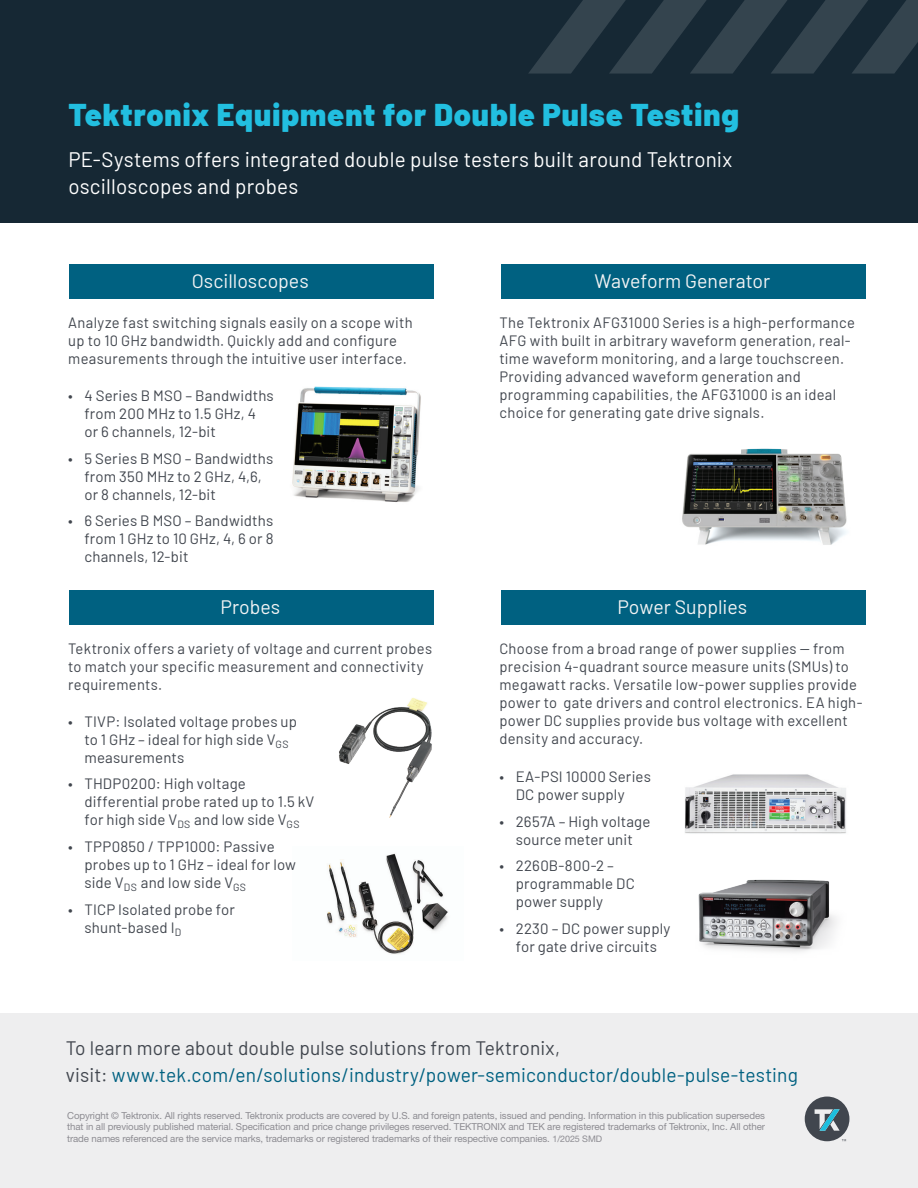
<style>
.page{position:relative;width:918px;height:1188px;background:#fff}
.page>*{position:absolute;margin:0;border:0;box-sizing:border-box;transform-origin:0 0}
.t1{font:900 31.5px "Barlow";letter-spacing:.03em;color:#22bfe0}
.t2{font:21px/27px "Barlow";letter-spacing:.01em;color:#fff}
.t3{font:19.5px/27px "Barlow";letter-spacing:.01em;color:#006181}
.t4{font:19.5px "Barlow";color:#f2f3f4}
.t5{font:15px/18px "Barlow";letter-spacing:.02em;color:#41464e}
.t6{font:9.6px/11.6px "Helvetica Neue LT Std";letter-spacing:-.01em;color:#8d8c92;text-align:justify}
.s1{color:#41464e}
.s2{font-size:9px}
</style>
<div class="page">
<img style="left:327px;top:853px;width:121px;height:101px">
<div style="left:0;top:0;width:918px;height:222px;background:#162834"></div>
<svg style="left:528px;top:0;width:390px;height:74px"></svg>
<img style="left:682px;top:448px;width:165px;height:97px">
<div style="left:0;top:1014px;width:918px;height:174px;background:#eeeeef"></div>
<svg style="left:805px;top:1097px;width:44px;height:44px"></svg>
<img style="left:339px;top:698px;width:93px;height:120px">
<img style="left:292px;top:386px;width:129px;height:116px">
<img style="left:698px;top:879px;width:139px;height:73px">
<img style="left:685px;top:774px;width:161px;height:60px">
<div style="left:69px;top:265px;width:364px;height:34px;background:#006181"></div>
<div style="left:69px;top:590px;width:364px;height:34px;background:#006181"></div>
<div style="left:501px;top:265px;width:364px;height:34px;background:#006181"></div>
<div style="left:501px;top:590px;width:364px;height:34px;background:#006181"></div>
<h1 class="t1" style="left:68px;top:91px;width:672px">Tektronix Equipment for Double Pulse Testing</h1>
<h2 class="t2" style="left:68px;top:144px;width:665px">PE-Systems offers integrated double pulse testers built around Tektronix oscilloscopes and probes</h2>
<h3 class="t4" style="left:192px;top:267px;width:118px">Oscilloscopes</h3>
<p class="t5" style="left:68px;top:313px;width:346px">Analyze fast switching signals easily on a scope with up to 10 GHz bandwidth. Quickly add and configure measurements through the intuitive user interface.</p>
<p class="t5" style="left:84px;top:386px;width:191px;text-indent:-16px">• 4 Series B MSO – Bandwidths from 200 MHz to 1.5 GHz, 4<br>or 6 channels, 12-bit</p>
<p class="t5" style="left:84px;top:448px;width:190px;text-indent:-16px">• 5 Series B MSO – Bandwidths from 350 MHz to 2 GHz, 4,6, or 8 channels, 12-bit</p>
<p class="t5" style="left:84px;top:511px;width:191px;text-align:justify;text-indent:-16px">• 6 Series B MSO – Bandwidths from 1 GHz to 10 GHz, 4, 6 or 8 channels, 12-bit</p>
<h3 class="t4" style="left:220px;top:593px;width:61px">Probes</h3>
<p class="t5" style="left:68px;top:638px;width:365px">Tektronix offers a variety of voltage and current probes to match your specific measurement and connectivity requirements.</p>
<p class="t5" style="left:84px;top:711px;width:214px;text-indent:-16px">• TIVP: Isolated voltage probes up to 1 GHz – ideal for high side V<sub>GS </sub>measurements</p>
<p class="t5" style="left:84px;top:774px;width:231px;text-indent:-16px">• THDP0200: High voltage differential probe rated up to 1.5 kV for high side V<sub>DS</sub> and low side V<sub>GS</sub></p>
<p class="t5" style="left:84px;top:836px;width:213px;text-indent:-16px">• TPP0850 / TPP1000: Passive probes up to 1 GHz – ideal for low side V<sub>DS</sub> and low side V<sub>GS</sub></p>
<p class="t5" style="left:84px;top:899px;width:152px;text-indent:-16px">• TICP Isolated probe for shunt-based I<sub>D</sub></p>
<h3 class="t4" style="left:594px;top:267px;width:177px">Waveform Generator</h3>
<p class="t5" style="left:500px;top:313px;width:357px">The Tektronix AFG31000 Series is a high-performance AFG with built in arbitrary waveform generation, real&shy;time waveform monitoring, and a large touchscreen.<br>Providing advanced waveform generation and programming capabilities, the AFG31000 is an ideal choice for generating gate drive signals.</p>
<h3 class="t4" style="left:617px;top:593px;width:131px">Power Supplies</h3>
<p class="t5" style="left:500px;top:638px;width:364px">Choose from a broad range of power supplies -- from precision 4-quadrant source measure units (SMUs) to megawatt racks. Versatile low-power supplies provide power to gate drivers and control electronics. EA high&shy;power DC supplies provide bus voltage with excellent density and accuracy.</p>
<p class="t5" style="left:516px;top:766px;width:137px;text-indent:-16px">• EA-PSI 10000 Series<br>DC power supply</p>
<p class="t5" style="left:500px;top:811px;width:153px;text-align:center">• 2657A – High voltage source meter unit</p>
<p class="t5" style="left:516px;top:856px;width:121px;text-indent:-16px">• 2260B-800-2 – programmable DC power supply</p>
<p class="t5" style="left:500px;top:918px;width:172px;text-align:center">• 2230 – DC power supply for gate drive circuits</p>
<h3 class="t3" style="left:66px;top:1033px;width:734px"><span class="s1">To learn more about double pulse solutions from Tektronix,<br>visit:</span> www.tek.com/en/solutions/industry/power-semiconductor/double-pulse-testing</h3>
<p class="t6" style="left:67px;top:1109px;width:699px">Copyright © Tektronix. All rights reserved. Tektronix products are covered by U.S. and foreign patents, issued and pending. Information in this publication supersedes that in all previously published material. Specification and price change privileges reserved. TEKTRONIX and TEK are registered trademarks of Tektronix, Inc. All other trade names referenced are the service marks, trademarks or registered trademarks of their respective companies. <span class="s2">1/2025 SMD</span></p>
</div>
